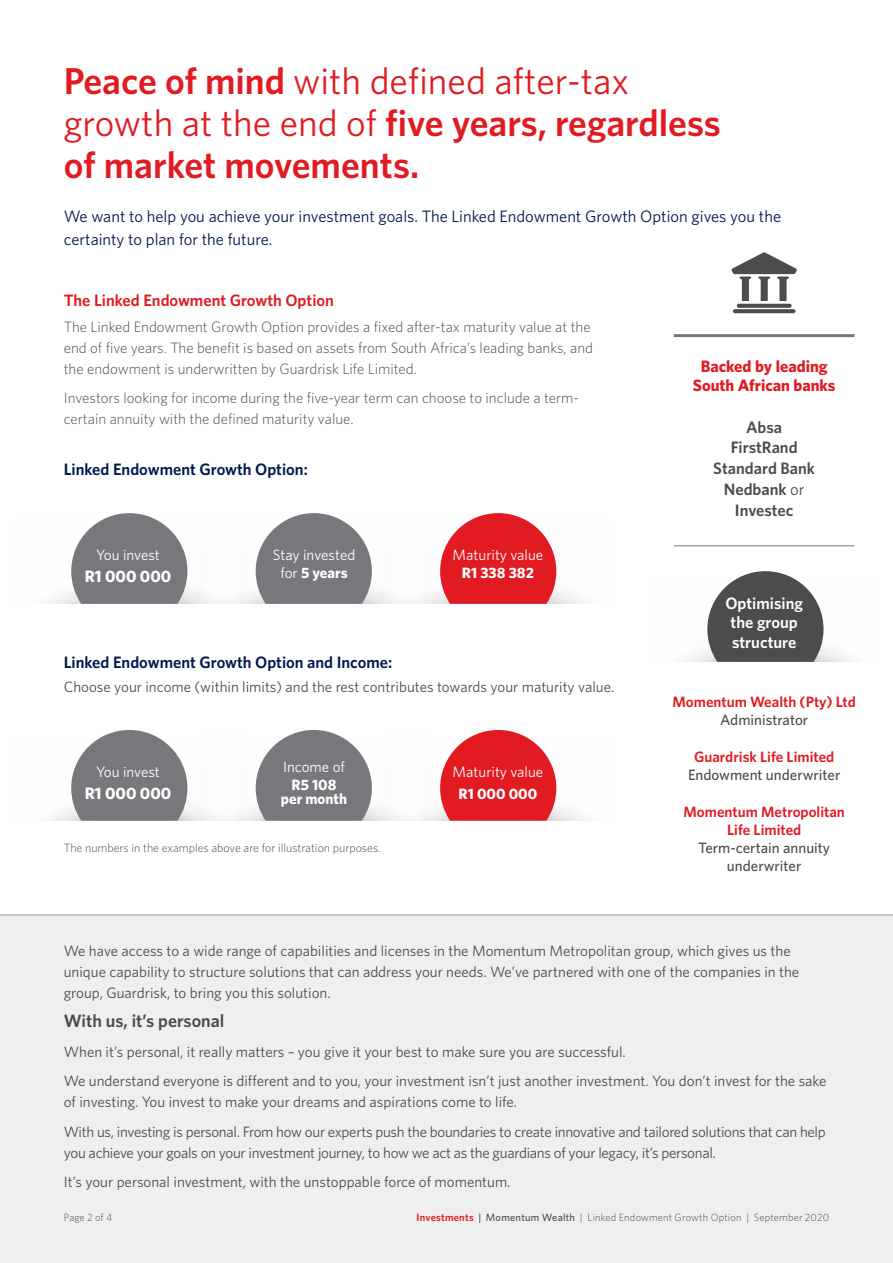
<style>
.page{position:relative;width:893px;height:1263px;background:#fff}
.page>*{position:absolute;margin:0;border:0;box-sizing:border-box;transform-origin:0 0}
.t1{font:600 37.5px/42px "Whitney";color:#e21a21}
.t2{font:600 18px "Whitney";color:#4b4c4d}
.t3{font:16.5px/22.5px "Whitney";color:#00174f}
.t4{font:600 16.5px "Whitney";color:#00174f}
.t5{font:600 16.5px/20.7px "Whitney";color:#4b4c4d;text-align:center}
.t6{font:700 16.5px/19.5px "Whitney";color:#e21a21;text-align:center}
.t7{font:600 16.5px "Whitney";color:#e21a21}
.t8{font:600 16.5px/19.5px "Whitney";color:#fff;text-align:center}
.t9{font:700 16.5px "Whitney";color:#fff}
.t10{font:15px/21px "Whitney";color:#4b4c4d}
.t11{font:15px/29.5px "Whitney";letter-spacing:-.02em;color:#4b4c4d}
.t12{font:300 15px/21px "Whitney";color:#4b4c4d}
.t13{font:15px/18px "Whitney";color:#fff;text-align:center}
.t14{font:600 15px/18px "Whitney";color:#e21a21;text-align:center}
.t15{font:500 15px/18px "Whitney";color:#4b4c4d;text-align:center}
.t16{font:700 15px/13.5px "Whitney";color:#fff;text-align:center}
.t17{font:300 12px "Whitney";color:#4b4c4d}
.t18{font:300 10.5px "Whitney";letter-spacing:.01em;color:#4b4c4d}
.s1{font-weight:400}
.s2{font-weight:700}
.s3{font-weight:600;color:#e21a21}
.s4{font-weight:500}
</style>
<div class="page">
<div style="left:53px;top:548px;width:153px;height:56px;background:linear-gradient(to bottom,#fff,#f2f2f3)"></div>
<svg style="left:71px;top:513px;width:116px;height:91px;background:#8b8c8f"></svg>
<svg style="left:53px;top:782px;width:143px;height:39px"></svg>
<svg style="left:71px;top:730px;width:116px;height:91px;background:#8b8c8f"></svg>
<div style="left:196px;top:519px;width:233px;height:85px;background:#fdfdfd"></div>
<div style="left:237px;top:548px;width:153px;height:56px;background:linear-gradient(to bottom,#fff,#f2f2f3)"></div>
<svg style="left:256px;top:513px;width:116px;height:91px;background:#8b8c8f"></svg>
<div style="left:237px;top:765px;width:153px;height:56px;background:linear-gradient(to bottom,#fff,#f2f2f3)"></div>
<svg style="left:256px;top:730px;width:116px;height:91px;background:#8b8c8f"></svg>
<div style="left:381px;top:519px;width:232px;height:85px;background:#fdfdfd"></div>
<div style="left:422px;top:548px;width:153px;height:56px;background:linear-gradient(to bottom,#fff,#f2f2f3)"></div>
<svg style="left:440px;top:513px;width:116px;height:91px;background:#e63d43"></svg>
<div style="left:381px;top:736px;width:232px;height:85px;background:#fdfdfd"></div>
<div style="left:422px;top:765px;width:153px;height:56px;background:linear-gradient(to bottom,#fff,#f2f2f3)"></div>
<svg style="left:440px;top:730px;width:116px;height:91px;background:#e53d43"></svg>
<svg style="left:731px;top:252px;width:66px;height:49px"></svg>
<svg style="left:737px;top:304px;width:55px;height:4px"></svg>
<svg style="left:733px;top:309px;width:62px;height:4px"></svg>
<hr style="left:674px;top:334px;width:180px;height:3px;background:#76787b">
<hr style="left:674px;top:545px;width:180px;height:1px;background:#76787b">
<div style="left:689px;top:606px;width:153px;height:56px;background:linear-gradient(to bottom,#fff,#f2f2f3)"></div>
<svg style="left:707px;top:571px;width:116px;height:91px;background:#676868"></svg>
<div style="left:0;top:914px;width:893px;height:349px;background:#efeff0"></div>
<h1 class="t1" style="left:64px;top:59px;width:659px">Peace of mind <span class="s1">with defined after-tax growth at the end of</span> five years, regardless of market movements.</h1>
<p class="t3" style="left:64px;top:205px;width:719px">We want to help you achieve your investment goals. The Linked Endowment Growth Option gives you the certainty to plan for the future.</p>
<p class="t7" style="left:64px;top:290px;width:272px">The Linked Endowment Growth Option</p>
<p class="t12" style="left:64px;top:316px;width:531px">The Linked Endowment Growth Option provides a fixed after-tax maturity value at the end of five years. The benefit is based on assets from South Africa’s leading banks, and the endowment is underwritten by Guardrisk Life Limited.</p>
<p class="t12" style="left:64px;top:387px;width:517px">Investors looking for income during the five-year term can choose to include a term&shy;certain annuity with the defined maturity value.</p>
<p class="t4" style="left:64px;top:459px;width:246px">Linked Endowment Growth Option:</p>
<p class="t13" style="left:96px;top:546px;width:65px">You invest</p>
<p class="t9" style="left:85px;top:566px;width:88px">R1 000 000</p>
<p class="t13" style="left:273px;top:546px;width:84px">Stay invested for <span class="s2">5 years</span></p>
<p class="t13" style="left:453px;top:546px;width:92px">Maturity value</p>
<p class="t16" style="left:462px;top:566px;width:74px">R1 338 382</p>
<p class="t4" style="left:64px;top:652px;width:330px">Linked Endowment Growth Option and Income:</p>
<p class="t10" style="left:64px;top:676px;width:552px">Choose your income (within limits) and the rest contributes towards your maturity value.</p>
<p class="t13" style="left:96px;top:763px;width:65px">You invest</p>
<p class="t9" style="left:85px;top:783px;width:88px">R1 000 000</p>
<p class="t13" style="left:283px;top:758px;width:63px">Income of</p>
<p class="t16" style="left:281px;top:778px;width:68px">R5 108 per month</p>
<p class="t17" style="left:64px;top:840px;width:318px">The numbers in the examples above are for illustration purposes.</p>
<p class="t13" style="left:453px;top:763px;width:92px">Maturity value</p>
<p class="t16" style="left:459px;top:787px;width:80px">R1 000 000</p>
<p class="t6" style="left:693px;top:356px;width:144px">Backed by leading<br>South African banks</p>
<p class="t5" style="left:713px;top:416px;width:103px">Absa<br>FirstRand<br>Standard Bank<br>Nedbank <span class="s1">or<br></span>Investec</p>
<p class="t8" style="left:725px;top:593px;width:79px">Optimising the group structure</p>
<p class="t14" style="left:672px;top:693px;width:185px">Momentum Wealth (Pty) Ltd</p>
<p class="t15" style="left:720px;top:711px;width:90px">Administrator</p>
<p class="t14" style="left:694px;top:748px;width:142px">Guardrisk Life Limited</p>
<p class="t15" style="left:688px;top:766px;width:154px">Endowment underwriter</p>
<p class="t14" style="left:683px;top:803px;width:163px">Momentum Metropolitan<br>Life Limited</p>
<p class="t15" style="left:698px;top:839px;width:133px">Term-certain annuity underwriter</p>
<p class="t10" style="left:64px;top:940px;width:737px">We have access to a wide range of capabilities and licenses in the Momentum Metropolitan group, which gives us the unique capability to structure solutions that can address your needs. We’ve partnered with one of the companies in the group, Guardrisk, to bring you this solution.</p>
<p class="t2" style="left:64px;top:1010px;width:162px">With us, it’s personal</p>
<p class="t10" style="left:64px;top:1037px;width:764px;line-height:29.5px">When it’s personal, it really matters – you give it your best to make sure you are successful.<br>We understand everyone is different and to you, your investment isn’t just another investment. You don’t invest for the sake</p>
<p class="t11" style="left:64px;top:1087px;width:763px">of investing. You invest to make your dreams and aspirations come to life.<br>With us, investing is personal. From how our experts push the boundaries to create innovative and tailored solutions that can help</p>
<p class="t11" style="left:64px;top:1138px;width:654px">you achieve your goals on your investment journey, to how we act as the guardians of your legacy, it’s personal.<br>It’s your personal investment, with the unstoppable force of momentum.</p>
<p class="t18" style="left:64px;top:1211px;width:50px">Page 2 of 4</p>
<p class="t18" style="left:417px;top:1211px;width:414px"><span class="s3">Investments</span> <span class="s4">| Momentum Wealth</span> | Linked Endowment Growth Option | September 2020</p>
<p class="t18" style="left:781px;top:1211px;width:50px">Page of 4</p>
</div>
